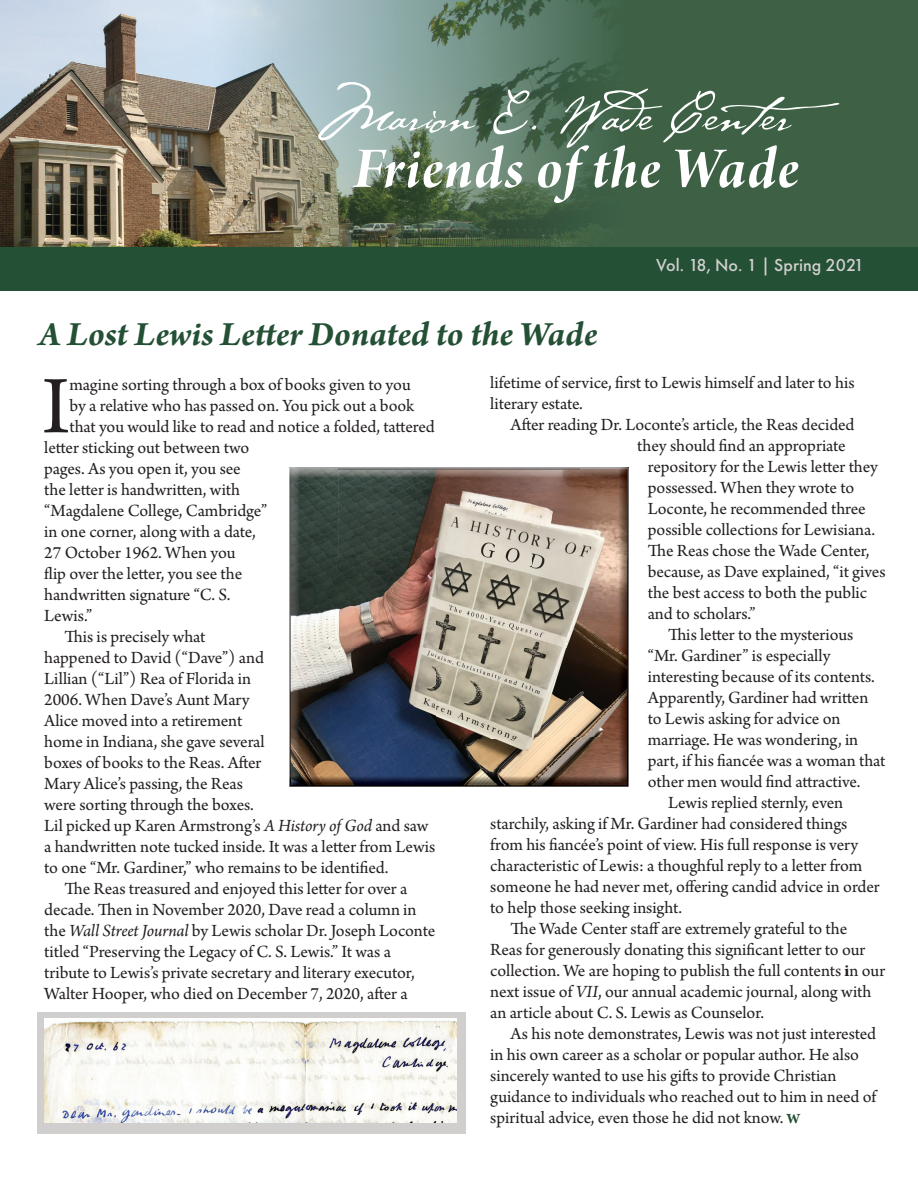
<style>
.page{position:relative;width:918px;height:1188px;background:#fff}
.page>*{position:absolute;margin:0;border:0;box-sizing:border-box;transform-origin:0 0}
.t1{font:85.95px "Arno Pro";color:#231f20}
.t2{font:61.5px "Arno Pro Bold Italic Display";letter-spacing:.02em;color:#fff}
.t3{font:italic 700 36px "Arno Pro";color:#245035}
.t4{font:18px/21px "Arno Pro";letter-spacing:-.005em;color:#231f20}
.t5{font:500 18px "Futura PT";color:#d0cfcd}
.s1{font-weight:700}
.s2{font-style:italic}
.s3{font-weight:700;font-size:15px;color:#245035}
</style>
<div class="page">
<img style="left:1px;top:0;width:917px;height:247px">
<div style="left:0;top:247px;width:918px;height:43px;background:#245035"></div>
<svg style="left:318px;top:82px;width:157px;height:58px;background:#9db5b0"></svg>
<svg style="left:493px;top:90px;width:43px;height:44px;background:#738c7c"></svg>
<svg style="left:560px;top:89px;width:279px;height:59px;background:#57755e"></svg>
<img style="left:289px;top:468px;width:340px;height:319px">
<img style="left:580px;top:468px;width:48px;height:225px">
<img style="left:627px;top:693px;width:1px;height:90px">
<img style="left:338px;top:468px;width:242px;height:1px">
<img style="left:290px;top:468px;width:48px;height:225px">
<img style="left:290px;top:693px;width:1px;height:90px">
<div style="left:37px;top:1012px;width:429px;height:122px;background:#d0cfcd"></div>
<img style="left:45px;top:1019px;width:412px;height:104px">
<h2 class="t2" style="left:354px;top:134px;width:447px">Friends of the Wade</h2>
<p class="t5" style="left:656px;top:254px;width:209px">Vol. 18, No. 1 | Spring 2021</p>
<h3 class="t3" style="left:39px;top:313px;width:560px">A Lost Lewis Letter Donated to the Wade</h3>
<h1 class="t1" style="left:42px;top:357px;width:29px">I</h1>
<p class="t4" style="left:69px;top:375px;width:343px">magine sorting through a box of books given to you</p>
<p class="t4" style="left:490px;top:373px;width:366px">lifetime of service, first to Lewis himself and later to his literary estate.</p>
<p class="t4" style="left:511px;top:415px;width:346px">After reading Dr. Loconte’s article, the Reas decided</p>
<p class="t4" style="left:637px;top:436px;width:210px">they should find an appropriate</p>
<p class="t4" style="left:648px;top:457px;width:232px">repository for the Lewis letter they</p>
<p class="t4" style="left:648px;top:478px;width:208px">possessed. When they wrote to</p>
<p class="t4" style="left:648px;top:499px;width:219px">Loconte, he recommended three</p>
<p class="t4" style="left:648px;top:520px;width:229px">possible collections for Lewisiana.</p>
<p class="t4" style="left:648px;top:541px;width:223px">The Reas chose the Wade Center,</p>
<p class="t4" style="left:648px;top:562px;width:239px">because, as Dave explained, “it gives</p>
<p class="t4" style="left:648px;top:583px;width:221px">the best access to both the public</p>
<p class="t4" style="left:648px;top:604px;width:109px">and to scholars.”</p>
<p class="t4" style="left:668px;top:625px;width:187px">This letter to the mysterious</p>
<p class="t4" style="left:648px;top:646px;width:184px">“Mr. Gardiner” is especially</p>
<p class="t4" style="left:648px;top:667px;width:229px">interesting because of its contents.</p>
<p class="t4" style="left:648px;top:688px;width:222px">Apparently, Gardiner had written</p>
<p class="t4" style="left:648px;top:709px;width:194px">to Lewis asking for advice on</p>
<p class="t4" style="left:648px;top:730px;width:212px">marriage. He was wondering, in</p>
<p class="t4" style="left:648px;top:751px;width:239px">part, if his fiancée was a woman that</p>
<p class="t4" style="left:648px;top:772px;width:214px">other men would find attractive.</p>
<p class="t4" style="left:668px;top:793px;width:177px">Lewis replied sternly, even</p>
<p class="t4" style="left:490px;top:814px;width:359px">starchily, asking if Mr. Gardiner had considered things</p>
<p class="t4" style="left:490px;top:835px;width:369px">from his fiancée’s point of view. His full response is very</p>
<p class="t4" style="left:490px;top:856px;width:374px">characteristic of Lewis: a thoughful reply to a letter from</p>
<p class="t4" style="left:490px;top:877px;width:391px">someone he had never met, offering candid advice in order</p>
<p class="t4" style="left:490px;top:898px;width:193px">to help those seeking insight.</p>
<p class="t4" style="left:511px;top:919px;width:338px">The Wade Center staff are extremely grateful to the</p>
<p class="t4" style="left:490px;top:940px;width:377px">Reas for generously donating this significant letter to our</p>
<p class="t4" style="left:490px;top:961px;width:396px">collection. We are hoping to publish the full contents <span class="s1">i</span>n our</p>
<p class="t4" style="left:490px;top:982px;width:383px">next issue of <span class="s2">VII</span>, our annual academic journal, along with</p>
<p class="t4" style="left:490px;top:1003px;width:275px">an article about C. S. Lewis as Counselor.</p>
<p class="t4" style="left:511px;top:1024px;width:367px">As his note demonstrates, Lewis was not just interested</p>
<p class="t4" style="left:490px;top:1045px;width:370px">in his own career as a scholar or popular author. He also</p>
<p class="t4" style="left:490px;top:1066px;width:348px">sincerely wanted to use his gifts to provide Christian</p>
<p class="t4" style="left:490px;top:1087px;width:387px">guidance to individuals who reached out to him in need of</p>
<p class="t4" style="left:490px;top:1108px;width:311px">spiritual advice, even those he did not know. <span class="s3">W</span></p>
<p class="t4" style="left:69px;top:396px;width:346px">by a relative who has passed on. You pick out a book</p>
<p class="t4" style="left:69px;top:417px;width:367px">that you would like to read and notice a folded, tattered</p>
<p class="t4" style="left:44px;top:438px;width:207px">letter sticking out between two</p>
<p class="t4" style="left:44px;top:459px;width:198px">pages. As you open it, you see</p>
<p class="t4" style="left:44px;top:480px;width:197px">the letter is handwritten, with</p>
<p class="t4" style="left:44px;top:501px;width:224px">“Magdalene College, Cambridge”</p>
<p class="t4" style="left:44px;top:522px;width:213px">in one corner, along with a date,</p>
<p class="t4" style="left:44px;top:543px;width:193px">27 October 1962. When you</p>
<p class="t4" style="left:44px;top:564px;width:200px">flip over the letter, you see the</p>
<p class="t4" style="left:44px;top:585px;width:188px">handwritten signature “C. S.</p>
<p class="t4" style="left:44px;top:606px;width:49px">Lewis.”</p>
<p class="t4" style="left:65px;top:627px;width:142px">This is precisely what</p>
<p class="t4" style="left:44px;top:648px;width:221px">happened to David (“Dave”) and</p>
<p class="t4" style="left:44px;top:669px;width:208px">Lillian (“Lil”) Rea of Florida in</p>
<p class="t4" style="left:44px;top:690px;width:207px">2006. When Dave’s Aunt Mary</p>
<p class="t4" style="left:44px;top:711px;width:200px">Alice moved into a retirement</p>
<p class="t4" style="left:44px;top:732px;width:222px">home in Indiana, she gave several</p>
<p class="t4" style="left:44px;top:753px;width:219px">boxes of books to the Reas. After</p>
<p class="t4" style="left:44px;top:774px;width:200px">Mary Alice’s passing, the Reas</p>
<p class="t4" style="left:44px;top:795px;width:211px">were sorting through the boxes.</p>
<p class="t4" style="left:44px;top:816px;width:386px">Lil picked up Karen Armstrong’s <span class="s2">A History of God</span> and saw</p>
<p class="t4" style="left:44px;top:837px;width:393px">a handwritten note tucked inside. It was a letter from Lewis</p>
<p class="t4" style="left:44px;top:858px;width:346px">to one “Mr. Gardiner,” who remains to be identified.</p>
<p class="t4" style="left:65px;top:879px;width:344px">The Reas treasured and enjoyed this letter for over a</p>
<p class="t4" style="left:44px;top:900px;width:374px">decade. Then in November 2020, Dave read a column in</p>
<p class="t4" style="left:44px;top:921px;width:393px">the <span class="s2">Wall Street Journal</span> by Lewis scholar Dr. Joseph Loconte</p>
<p class="t4" style="left:44px;top:942px;width:348px">titled “Preserving the Legacy of C. S. Lewis.” It was a</p>
<p class="t4" style="left:44px;top:963px;width:372px">tribute to Lewis’s private secretary and literary executor,</p>
<p class="t4" style="left:44px;top:984px;width:365px">Walter Hooper, who died on December 7, 2020, after a</p>
</div>
